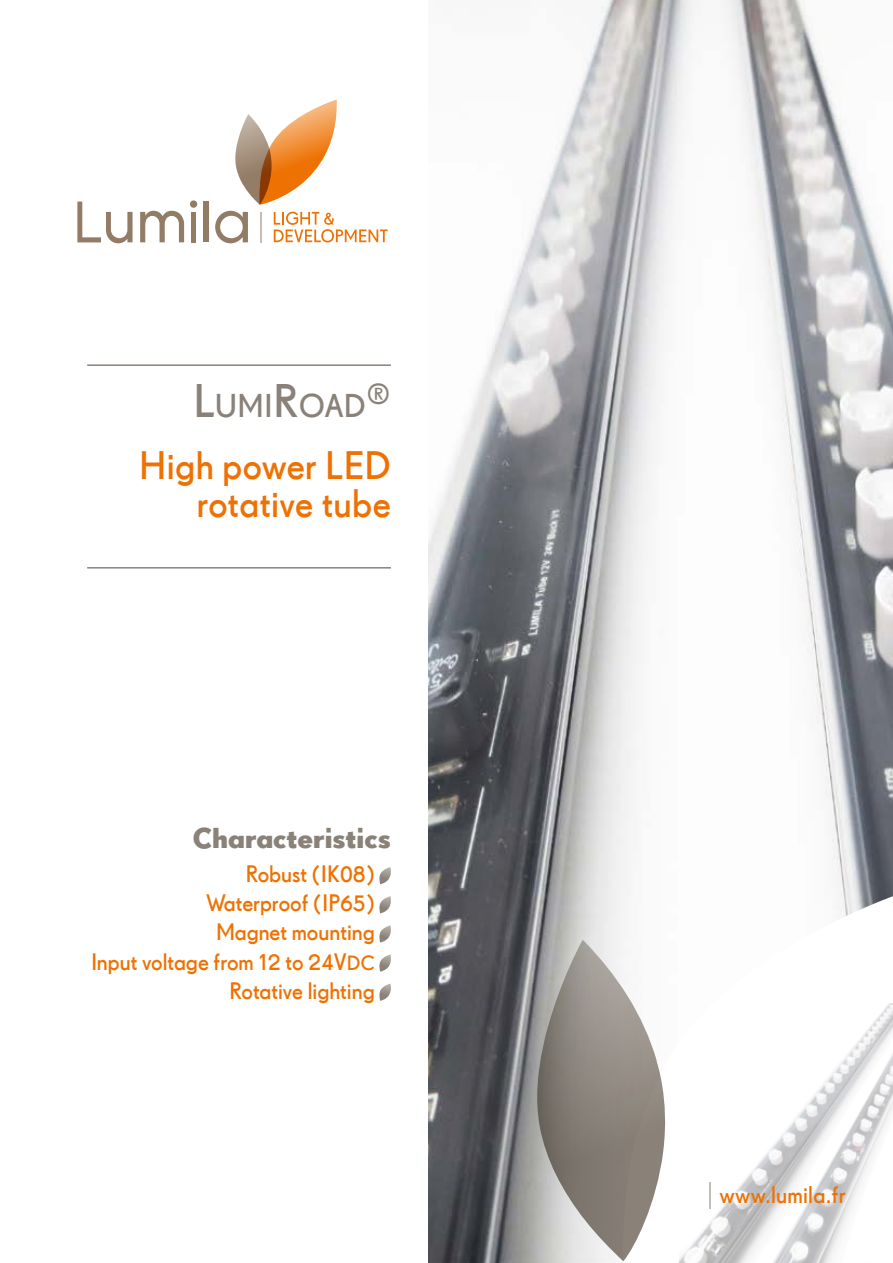
<style>
.page{position:relative;width:893px;height:1263px;background:#fff}
.page>*{position:absolute;margin:0;border:0;box-sizing:border-box;transform-origin:0 0}
.t1{font:600 40.5px/37.5px "Drescher Grotesk BT";letter-spacing:.01em;color:#ee7203;text-align:right}
.t2{font:600 33.6px "Drescher Grotesk BT";letter-spacing:.015em;color:#8a8279}
.t3{font:700 30px "Drescher Grotesk BT";color:#8a8279}
.t4{font:600 24.6px "Drescher Grotesk BT";letter-spacing:.01em;color:#ee7203}
.t5{font:600 24.3px/29.1px "Drescher Grotesk BT";color:#ee7203;text-align:right}
.s1{font-size:48px}
.s2{font-size:21px}
</style>
<div class="page">
<img style="left:429px;top:0;width:464px;height:1263px">
<hr style="left:87px;top:364px;width:304px;height:2px;background:#8a8279">
<hr style="left:87px;top:567px;width:304px;height:1px;background:#8a8279">
<svg style="left:620px;top:890px;width:273px;height:373px"></svg>
<svg style="left:537px;top:940px;width:130px;height:321px;background:#a5a09b"></svg>
<img style="left:768px;top:1003px;width:120px;height:146px">
<svg style="left:379px;top:867px;width:12px;height:17px"></svg>
<svg style="left:379px;top:896px;width:12px;height:17px"></svg>
<svg style="left:379px;top:925px;width:12px;height:17px"></svg>
<svg style="left:379px;top:954px;width:12px;height:18px"></svg>
<svg style="left:379px;top:983px;width:12px;height:18px"></svg>
<svg style="left:709px;top:1183px;width:1px;height:26px"></svg>
<svg style="left:235px;top:99px;width:102px;height:106px"></svg>
<hr style="left:260px;top:212px;width:2px;height:30px;background:#937c66">
<div style="left:191px;top:212px;width:5px;height:30px;background:#937c66"></div>
<div style="left:204px;top:202px;width:5px;height:40px;background:#937c66"></div>
<div style="left:190px;top:200px;width:7px;height:8px;background:#937c66;border-radius:50%"></div>
<svg style="left:215px;top:211px;width:33px;height:32px"></svg>
<svg style="left:77px;top:202px;width:56px;height:41px"></svg>
<svg style="left:140px;top:211px;width:44px;height:31px"></svg>
<svg style="left:274px;top:212px;width:114px;height:30px"></svg>
<h2 class="t2" style="left:193px;top:387px;width:199px"><span class="s1">L</span>UMI<span class="s1">R</span>OAD<span class="s1">®</span></h2>
<h1 class="t1" style="left:139px;top:447px;width:253px">High power LED rotative tube</h1>
<p class="t3" style="left:193px;top:820px;width:200px">Characteristics</p>
<p class="t5" style="left:91px;top:859px;width:285px">Robust (IK08)<br>Waterproof (IP65)<br>Magnet mounting<br>Input voltage from 12 to 24V<span class="s2">DC<br></span>Rotative lighting</p>
<p class="t4" style="left:720px;top:1181px;width:128px">www.lumila.fr</p>
</div>
